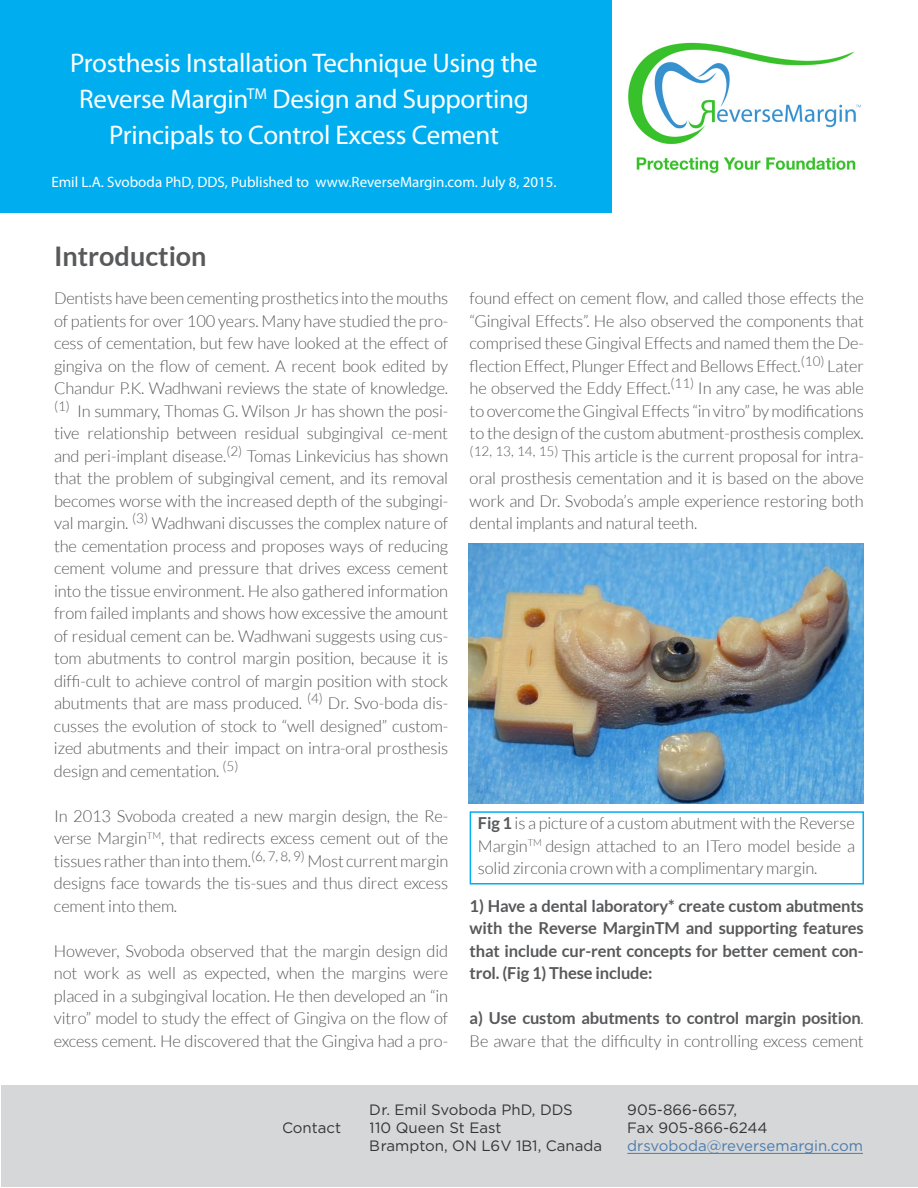
<style>
.page{position:relative;width:918px;height:1188px;background:#fff}
.page>*{position:absolute;margin:0;border:0;box-sizing:border-box;transform-origin:0 0}
.t1{font:27px/36px "Myriad Pro";letter-spacing:-.01em;color:#fff;text-align:center}
.t2{font:700 27px "Lato";color:#58595b}
.t3{font:300 16.5px/22.5px "Lato";letter-spacing:-.01em;color:#58595b;text-align:justify}
.t4{font:700 16.5px/22.5px "Lato";letter-spacing:-.01em;color:#58595b;text-align:justify}
.t5{font:15px/18px "Gotham";color:#000}
.t6{font:15px "Myriad Pro";color:#fff}
.t7{font:15px "Gotham";color:#215e9e}
.s1{font-weight:700}
</style>
<div class="page">
<div style="left:0;top:0;width:611px;height:212px;background:#00aeef"></div>
<img style="left:628px;top:42px;width:233px;height:132px">
<div style="left:1px;top:1085px;width:917px;height:102px;background:#d6d7d8"></div>
<hr style="left:627px;top:1153px;width:236px;height:1px;background:#215e9e">
<img style="left:468px;top:544px;width:396px;height:259px">
<div style="left:470px;top:811px;width:394px;height:74px;border:2px solid #00aeef"></div>
<h1 class="t1" style="left:70px;top:44px;width:469px">Prosthesis Installation Technique Using the<br>Reverse Margin<sup>TM</sup> Design and Supporting<br>Principals to Control Excess Cement</h1>
<p class="t6" style="left:51px;top:173px;width:507px">Emil L.A. Svoboda PhD, DDS, Published to www.ReverseMargin.com. July 8, 2015.</p>
<h1 class="t2" style="left:54px;top:241px;width:154px">Introduction</h1>
<p class="t3" style="left:54px;top:287px;width:396px">Dentists have been cementing prosthetics into the mouths of patients for over 100 years. Many have studied the pro&shy;cess of cementation, but few have looked at the effect of gingiva on the flow of cement. A recent book edited by Chandur P.K. Wadhwani reviews the state of knowledge. <sup>(1)</sup> In summary, Thomas G. Wilson Jr has shown the posi&shy;tive relationship between residual subgingival ce-ment and peri-implant disease.<sup>(2)</sup> Tomas Linkevicius has shown that the problem of subgingival cement, and its removal becomes worse with the increased depth of the subgingi&shy;val margin. <sup>(3)</sup> Wadhwani discusses the complex nature of the cementation process and proposes ways of reducing cement volume and pressure that drives excess cement into the tissue environment. He also gathered information from failed implants and shows how excessive the amount of residual cement can be. Wadhwani suggests using cus&shy;tom abutments to control margin position, because it is diffi-cult to achieve control of margin position with stock abutments that are mass produced. <sup>(4)</sup> Dr. Svo-boda dis&shy;cusses the evolution of stock to “well designed” custom&shy;ized abutments and their impact on intra-oral prosthesis design and cementation. <sup>(5)</sup></p>
<p class="t3" style="left:54px;top:804px;width:396px">In 2013 Svoboda created a new margin design, the Re&shy;verse Margin<sup>TM</sup>, that redirects excess cement out of the tissues rather than into them.<sup>(6,</sup> <sup>7,</sup> <sup>8,</sup> <sup>9)</sup> Most current margin designs face towards the tis-sues and thus direct excess cement into them.</p>
<p class="t3" style="left:54px;top:939px;width:396px">However, Svoboda observed that the margin design did not work as well as expected, when the margins were placed in a subgingival location. He then developed an “in vitro” model to study the effect of Gingiva on the flow of excess cement. He discovered that the Gingiva had a pro-</p>
<p class="t3" style="left:470px;top:287px;width:396px">found effect on cement flow, and called those effects the “Gingival Effects”. He also observed the components that comprised these Gingival Effects and named them the De&shy;flection Effect, Plunger Effect and Bellows Effect.<sup>(10)</sup> Later he observed the Eddy Effect.<sup>(11)</sup> In any case, he was able to overcome the Gingival Effects “in vitro” by modifications to the design of the custom abutment-prosthesis complex. <sup>(12,</sup> <sup>13,</sup> <sup>14,</sup> <sup>15)</sup> This article is the current proposal for intra&shy;oral prosthesis cementation and it is based on the above work and Dr. Svoboda’s ample experience restoring both dental implants and natural teeth.</p>
<p class="t3" style="left:478px;top:812px;width:379px"><span class="s1">Fig 1</span> is a picture of a custom abutment with the Reverse Margin<sup>TM</sup> design attached to an ITero model beside a solid zirconia crown with a complimentary margin.</p>
<p class="t4" style="left:470px;top:894px;width:396px">1) Have a dental laboratory* create custom abutments with the Reverse MarginTM and supporting features that include cur-rent concepts for better cement con&shy;trol. (Fig 1) These include:</p>
<p class="t3" style="left:470px;top:1007px;width:396px"><span class="s1">a) Use custom abutments to control margin position</span>.<br>Be aware that the difficulty in controlling excess cement</p>
<p class="t5" style="left:282px;top:1118px;width:61px">Contact</p>
<p class="t5" style="left:370px;top:1101px;width:234px">Dr. Emil Svoboda PhD, DDS<br>110 Queen St East<br>Brampton, ON L6V 1B1, Canada</p>
<p class="t5" style="left:627px;top:1101px;width:142px">905-866-6657,<br>Fax 905-866-6244</p>
<p class="t7" style="left:627px;top:1136px;width:237px">drsvoboda@reversemargin.com</p>
</div>
